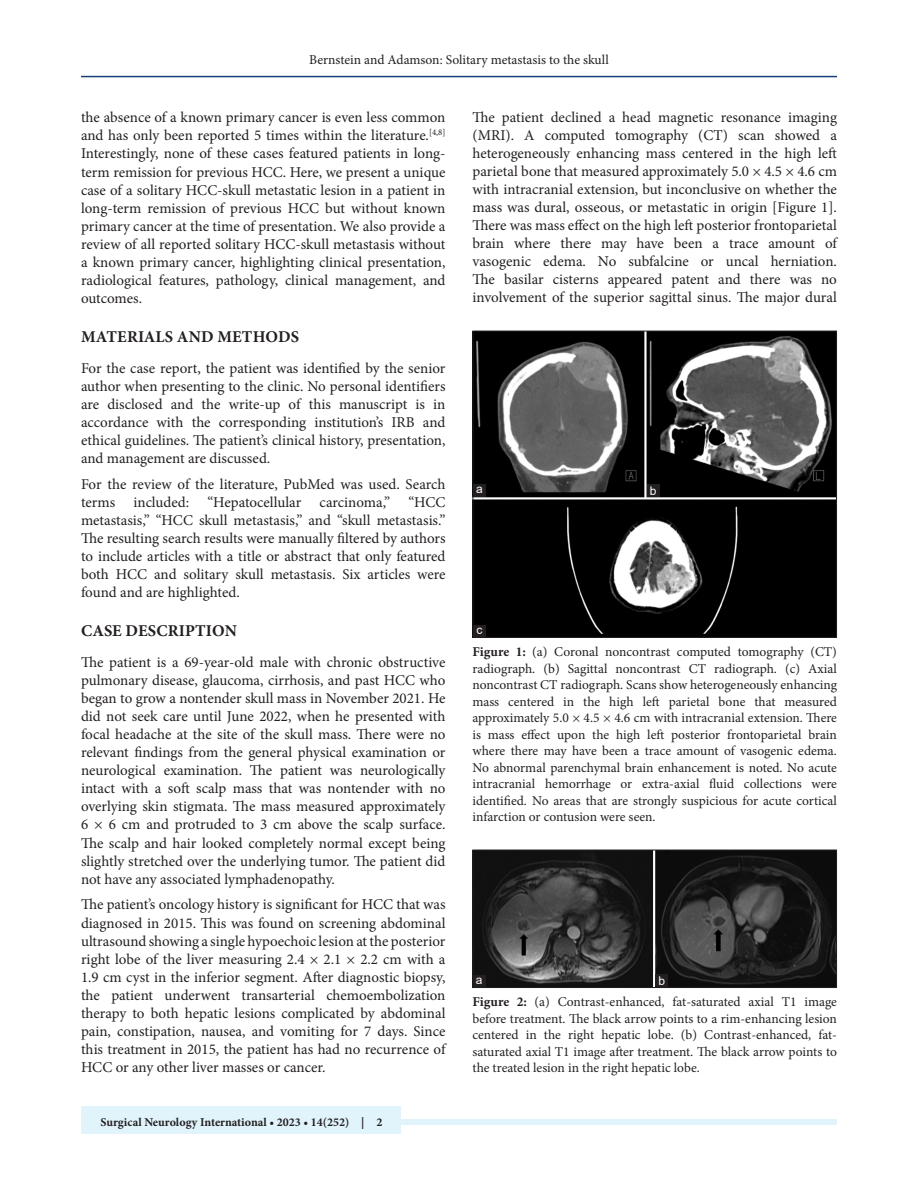
<style>
.page{position:relative;width:918px;height:1188px;background:#fff}
.page>*{position:absolute;margin:0;border:0;box-sizing:border-box;transform-origin:0 0}
.t1{font:700 16.5px "Minion Pro";letter-spacing:.01em;color:#231f20}
.TX{font:15px/18.1px "Minion Pro";letter-spacing:-.005em;color:#231f20;text-align:justify}
.FGC{font:13.5px/16.5px "Minion Pro";color:#231f20;text-align:justify}
.JF{font:700 12px "Minion Pro";color:#231f20}
.LABEL{font:12px "Arial";color:#fff}
.s1{font-weight:700}
</style>
<div class="page">
<hr style="left:81px;top:76px;width:756px;height:1px;background:#164077">
<div style="left:81px;top:1119px;width:756px;height:6px;background:#e1f4fc"></div>
<div style="left:81px;top:1106px;width:319px;height:28px;background:#e1f4fc"></div>
<img style="left:475px;top:333px;width:360px;height:303px">
<div style="left:473px;top:331px;width:364px;height:307px;border:1px solid #231f20"></div>
<div style="left:647px;top:484px;width:13px;height:13px;background:#231f20"></div>
<div style="left:473px;top:625px;width:13px;height:12px;background:#231f20"></div>
<div style="left:473px;top:484px;width:13px;height:13px;background:#231f20"></div>
<img style="left:475px;top:852px;width:360px;height:134px">
<div style="left:473px;top:850px;width:364px;height:138px;border:1px solid #231f20"></div>
<div style="left:655px;top:975px;width:13px;height:12px;background:#231f20"></div>
<div style="left:473px;top:975px;width:13px;height:13px;background:#231f20"></div>
<p class="FGC" style="left:309px;top:51px;width:301px">Bernstein and Adamson: Solitary metastasis to the skull</p>
<p class="TX" style="left:81px;top:108px;width:366px">the absence of a known primary cancer is even less common and has only been reported 5 times within the literature.<sup>[4,8] </sup>Interestingly, none of these cases featured patients in long&shy;term remission for previous HCC. Here, we present a unique case of a solitary HCC-skull metastatic lesion in a patient in long-term remission of previous HCC but without known primary cancer at the time of presentation. We also provide a review of all reported solitary HCC-skull metastasis without a known primary cancer, highlighting clinical presentation, radiological features, pathology, clinical management, and outcomes.</p>
<h1 class="t1" style="left:81px;top:326px;width:220px">MATERIALS AND METHODS</h1>
<p class="TX" style="left:81px;top:359px;width:366px">For the case report, the patient was identified by the senior author when presenting to the clinic. No personal identifiers are disclosed and the write-up of this manuscript is in accordance with the corresponding institution’s IRB and ethical guidelines. The patient’s clinical history, presentation, and management are discussed.</p>
<p class="TX" style="left:81px;top:475px;width:366px">For the review of the literature, PubMed was used. Search terms included: “Hepatocellular carcinoma,” “HCC metastasis,” “HCC skull metastasis,” and “skull metastasis.” The resulting search results were manually filtered by authors to include articles with a title or abstract that only featured both HCC and solitary skull metastasis. Six articles were found and are highlighted.</p>
<h1 class="t1" style="left:81px;top:620px;width:157px">CASE DESCRIPTION</h1>
<p class="TX" style="left:81px;top:653px;width:366px">The patient is a 69-year-old male with chronic obstructive pulmonary disease, glaucoma, cirrhosis, and past HCC who began to grow a nontender skull mass in November 2021. He did not seek care until June 2022, when he presented with focal headache at the site of the skull mass. There were no relevant findings from the general physical examination or neurological examination. The patient was neurologically intact with a soft scalp mass that was nontender with no overlying skin stigmata. The mass measured approximately 6 × 6 cm and protruded to 3 cm above the scalp surface.<br>The scalp and hair looked completely normal except being slightly stretched over the underlying tumor. The patient did not have any associated lymphadenopathy.</p>
<p class="TX" style="left:81px;top:896px;width:366px">The patient’s oncology history is significant for HCC that was diagnosed in 2015. This was found on screening abdominal ultrasound showing a single hypoechoic lesion at the posterior right lobe of the liver measuring 2.4 × 2.1 × 2.2 cm with a 1.9 cm cyst in the inferior segment. After diagnostic biopsy, the patient underwent transarterial chemoembolization therapy to both hepatic lesions complicated by abdominal pain, constipation, nausea, and vomiting for 7 days. Since this treatment in 2015, the patient has had no recurrence of HCC or any other liver masses or cancer.</p>
<p class="JF" style="left:100px;top:1113px;width:284px">Surgical Neurology International • 2023 • 14(252) | 2</p>
<p class="TX" style="left:472px;top:109px;width:366px">The patient declined a head magnetic resonance imaging (MRI). A computed tomography (CT) scan showed a heterogeneously enhancing mass centered in the high left parietal bone that measured approximately 5.0 × 4.5 × 4.6 cm with intracranial extension, but inconclusive on whether the mass was dural, osseous, or metastatic in origin [Figure 1].<br>There was mass effect on the high left posterior frontoparietal brain where there may have been a trace amount of vasogenic edema. No subfalcine or uncal herniation.<br>The basilar cisterns appeared patent and there was no involvement of the superior sagittal sinus. The major dural</p>
<p class="LABEL" style="left:476px;top:480px;width:8px">a</p>
<p class="LABEL" style="left:477px;top:622px;width:7px">c</p>
<p class="LABEL" style="left:650px;top:482px;width:8px">b</p>
<p class="FGC" style="left:472px;top:644px;width:366px"><span class="s1">Figure 1:</span> (a) Coronal noncontrast computed tomography (CT) radiograph. (b) Sagittal noncontrast CT radiograph. (c) Axial noncontrast CT radiograph. Scans show heterogeneously enhancing mass centered in the high left parietal bone that measured approximately 5.0 × 4.5 × 4.6 cm with intracranial extension. There is mass effect upon the high left posterior frontoparietal brain where there may have been a trace amount of vasogenic edema.<br>No abnormal parenchymal brain enhancement is noted. No acute intracranial hemorrhage or extra-axial fluid collections were identified. No areas that are strongly suspicious for acute cortical infarction or contusion were seen.</p>
<p class="LABEL" style="left:476px;top:972px;width:8px">a</p>
<p class="LABEL" style="left:659px;top:973px;width:8px">b</p>
<p class="FGC" style="left:472px;top:994px;width:366px"><span class="s1">Figure 2:</span> (a) Contrast-enhanced, fat-saturated axial T1 image before treatment. The black arrow points to a rim-enhancing lesion centered in the right hepatic lobe. (b) Contrast-enhanced, fat&shy;saturated axial T1 image after treatment. The black arrow points to the treated lesion in the right hepatic lobe.</p>
</div>
